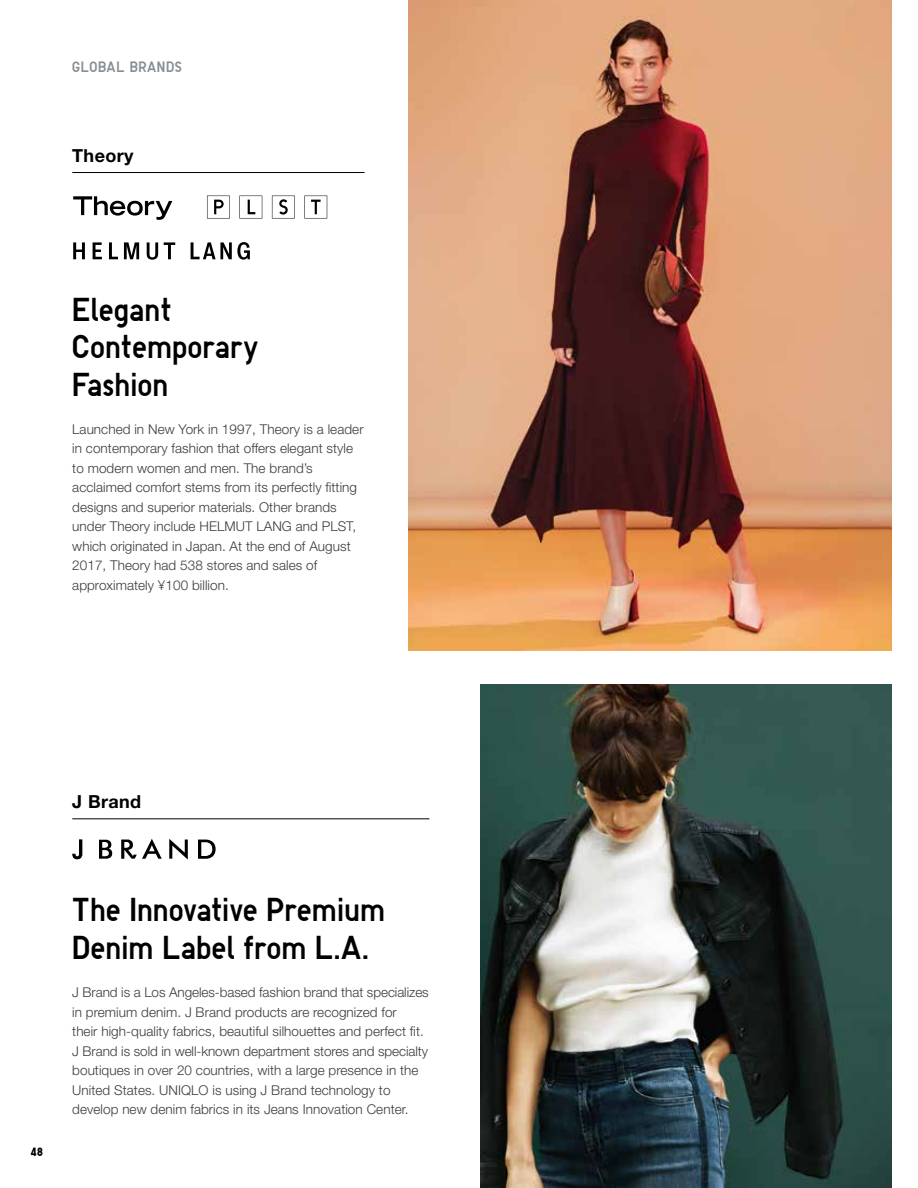
<style>
.page{position:relative;width:918px;height:1188px;background:#fff}
.page>*{position:absolute;margin:0;border:0;box-sizing:border-box;transform-origin:0 0}
.t1{font:33px/37.5px "TT Uniqlo";letter-spacing:.02em;color:#000}
.t2{font:700 18px "Helvetica Neue";letter-spacing:.02em;color:#000}
.t3{font:15px "TT Uniqlo";letter-spacing:.04em;color:#888f94}
.t4{font:300 13.5px/19.5px "Helvetica Neue";letter-spacing:.005em;color:#3e3a39}
.t5{font:700 12px "TT Uniqlo";color:#000}
</style>
<div class="page">
<img style="left:408px;top:0;width:483px;height:651px">
<img style="left:480px;top:685px;width:411px;height:503px">
<svg style="left:72px;top:839px;width:10px;height:20px"></svg>
<svg style="left:99px;top:840px;width:13px;height:19px"></svg>
<svg style="left:121px;top:839px;width:41px;height:20px"></svg>
<svg style="left:169px;top:839px;width:19px;height:21px"></svg>
<svg style="left:198px;top:839px;width:18px;height:20px"></svg>
<svg style="left:207px;top:196px;width:120px;height:22px"></svg>
<svg style="left:73px;top:196px;width:99px;height:24px"></svg>
<svg style="left:73px;top:242px;width:12px;height:17px"></svg>
<svg style="left:93px;top:242px;width:9px;height:17px"></svg>
<svg style="left:109px;top:242px;width:9px;height:17px"></svg>
<svg style="left:124px;top:242px;width:15px;height:17px"></svg>
<svg style="left:147px;top:242px;width:11px;height:18px"></svg>
<svg style="left:164px;top:242px;width:11px;height:17px"></svg>
<svg style="left:191px;top:242px;width:59px;height:18px"></svg>
<hr style="left:72px;top:172px;width:293px;height:1px;background:#000">
<hr style="left:72px;top:819px;width:357px;height:1px;background:#000">
<p class="t3" style="left:72px;top:58px;width:111px">GLOBAL BRANDS</p>
<h2 class="t2" style="left:72px;top:144px;width:63px">Theory</h2>
<h1 class="t1" style="left:72px;top:290px;width:188px">Elegant<br>Contemporary<br>Fashion</h1>
<p class="t4" style="left:72px;top:419px;width:293px">Launched in New York in 1997, Theory is a leader in contemporary fashion that offers elegant style to modern women and men. The brand’s acclaimed comfort stems from its perfectly fitting designs and superior materials. Other brands under Theory include HELMUT LANG and PLST, which originated in Japan. At the end of August 2017, Theory had 538 stores and sales of approximately ¥100 billion.</p>
<h2 class="t2" style="left:72px;top:790px;width:70px">J Brand</h2>
<p class="t5" style="left:31px;top:1145px;width:14px">48</p>
<h1 class="t1" style="left:72px;top:891px;width:314px">The Innovative Premium<br>Denim Label from L.A.</h1>
<p class="t4" style="left:72px;top:982px;width:358px">J Brand is a Los Angeles-based fashion brand that specializes in premium denim. J Brand products are recognized for<br>their high-quality fabrics, beautiful silhouettes and perfect fit.<br>J Brand is sold in well-known department stores and specialty boutiques in over 20 countries, with a large presence in the United States. UNIQLO is using J Brand technology to develop new denim fabrics in its Jeans Innovation Center.</p>
</div>
